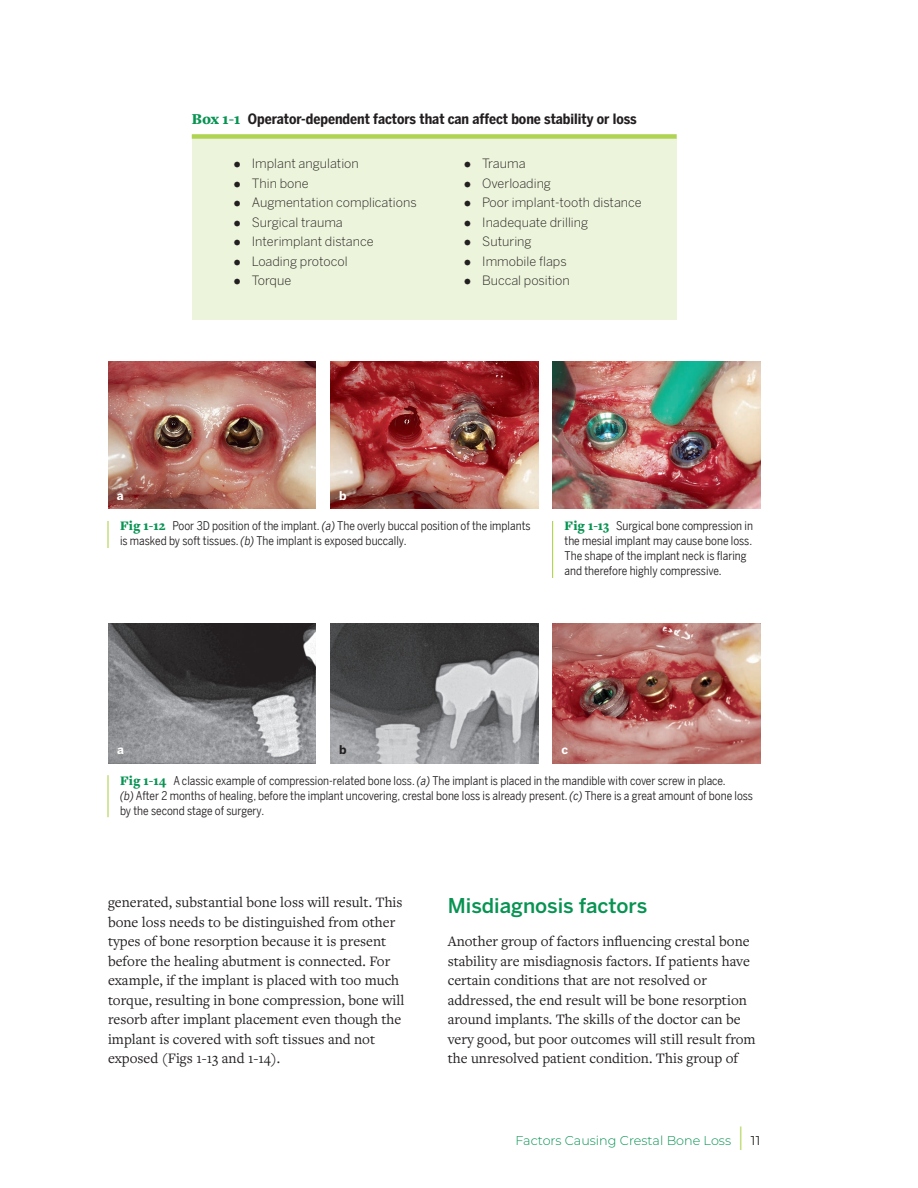
<style>
.page{position:relative;width:918px;height:1188px;background:#fff}
.page>*{position:absolute;margin:0;border:0;box-sizing:border-box;transform-origin:0 0}
.t1{font:500 20.25px "Benton Sans";color:#079352}
.t2{font:15px/19.5px "Freight Text Pro";color:#231f20}
.t3{font:700 14.25px "Benton Sans Condensed";color:#231f20}
.t4{font:300 12.75px "Benton Sans";color:#231f20}
.t5{font:300 12.75px "Montserrat";color:#079352}
.t6{font:12px/15px "Benton Sans Condensed";color:#231f20}
.t7{font:700 12px "Benton Sans";color:#fff}
.t8{font:700 12px "Benton Sans";color:#231f20}
.s1{font-family:"Freight Text Pro";font-weight:900;font-size:15.75px;color:#079352}
.s2{font-family:"Freight Text Pro";font-size:15px}
.s3{font-family:"Freight Text Pro";font-weight:900;font-size:13.5px;color:#079352}
.s4{font-style:italic}
.s5{font-family:"Freight Text Pro";font-style:italic;font-size:27px;color:#b0d354}
.s6{font-weight:400;color:#231f20}
</style>
<div class="page">
<div style="left:192px;top:139px;width:485px;height:181px;background:#ecf4db"></div>
<div style="left:192px;top:134px;width:485px;height:5px;background:#b0d354"></div>
<img style="left:108px;top:361px;width:208px;height:148px">
<img style="left:330px;top:361px;width:208px;height:148px">
<img style="left:553px;top:361px;width:207px;height:148px">
<hr style="left:107px;top:521px;width:2px;height:27px;background:#b0d354">
<hr style="left:552px;top:521px;width:1px;height:57px;background:#b0d354">
<img style="left:108px;top:624px;width:208px;height:139px">
<img style="left:330px;top:624px;width:208px;height:139px">
<img style="left:553px;top:624px;width:207px;height:139px">
<hr style="left:107px;top:775px;width:2px;height:42px;background:#b0d354">
<p class="t3" style="left:192px;top:108px;width:447px"><span class="s1">Box 1-1</span> Operator-dependent factors that can affect bone stability or loss</p>
<p class="t4" style="left:234px;top:156px;width:127px"><span class="s2">•</span> Implant angulation</p>
<p class="t4" style="left:234px;top:176px;width:76px"><span class="s2">•</span> Thin bone</p>
<p class="t4" style="left:234px;top:195px;width:184px"><span class="s2">•</span> Augmentation complications</p>
<p class="t4" style="left:234px;top:215px;width:111px"><span class="s2">•</span> Surgical trauma</p>
<p class="t4" style="left:234px;top:234px;width:141px"><span class="s2">•</span> Interimplant distance</p>
<p class="t4" style="left:234px;top:254px;width:115px"><span class="s2">•</span> Loading protocol</p>
<p class="t4" style="left:234px;top:273px;width:59px"><span class="s2">•</span> Torque</p>
<p class="t4" style="left:464px;top:156px;width:63px"><span class="s2">•</span> Trauma</p>
<p class="t4" style="left:464px;top:176px;width:88px"><span class="s2">•</span> Overloading</p>
<p class="t4" style="left:464px;top:195px;width:179px"><span class="s2">•</span> Poor implant-tooth distance</p>
<p class="t4" style="left:464px;top:215px;width:126px"><span class="s2">•</span> Inadequate drilling</p>
<p class="t4" style="left:464px;top:234px;width:69px"><span class="s2">•</span> Suturing</p>
<p class="t4" style="left:464px;top:254px;width:104px"><span class="s2">•</span> Immobile flaps</p>
<p class="t4" style="left:464px;top:273px;width:107px"><span class="s2">•</span> Buccal position</p>
<p class="t7" style="left:117px;top:488px;width:8px">a</p>
<p class="t7" style="left:339px;top:488px;width:9px">b</p>
<p class="t6" style="left:120px;top:518px;width:412px"><span class="s3">Fig 1-12</span> Poor 3D position of the implant. <span class="s4">(a)</span> The overly buccal position of the implants is masked by soft tissues. <span class="s4">(b)</span> The implant is exposed buccally.</p>
<p class="t6" style="left:565px;top:518px;width:190px"><span class="s3">Fig 1-13</span> Surgical bone compression in the mesial implant may cause bone loss.<br>The shape of the implant neck is flaring and therefore highly compressive.</p>
<p class="t7" style="left:117px;top:742px;width:8px">a</p>
<p class="t8" style="left:339px;top:742px;width:9px">b</p>
<p class="t7" style="left:562px;top:742px;width:8px">c</p>
<p class="t6" style="left:120px;top:772px;width:635px"><span class="s3">Fig 1-14</span> A classic example of compression-related bone loss. <span class="s4">(a)</span> The implant is placed in the mandible with cover screw in place.<br><span class="s4">(b)</span> After 2 months of healing, before the implant uncovering, crestal bone loss is already present. <span class="s4">(c)</span> There is a great amount of bone loss by the second stage of surgery.</p>
<p class="t2" style="left:108px;top:892px;width:298px">generated, substantial bone loss will result. This bone loss needs to be distinguished from other types of bone resorption because it is present before the healing abutment is connected. For example, if the implant is placed with too much torque, resulting in bone compression, bone will resorb after implant placement even though the implant is covered with soft tissues and not exposed (Figs 1-13 and 1-14).</p>
<h1 class="t1" style="left:448px;top:893px;width:201px">Misdiagnosis factors</h1>
<p class="t2" style="left:448px;top:931px;width:310px">Another group of factors influencing crestal bone stability are misdiagnosis factors. If patients have certain conditions that are not resolved or addressed, the end result will be bone resorption around implants. The skills of the doctor can be very good, but poor outcomes will still result from the unresolved patient condition. This group of</p>
<p class="t5" style="left:515px;top:1132px;width:247px">Factors Causing Crestal Bone Loss <span class="s5">|</span> <span class="s6">11</span></p>
</div>
